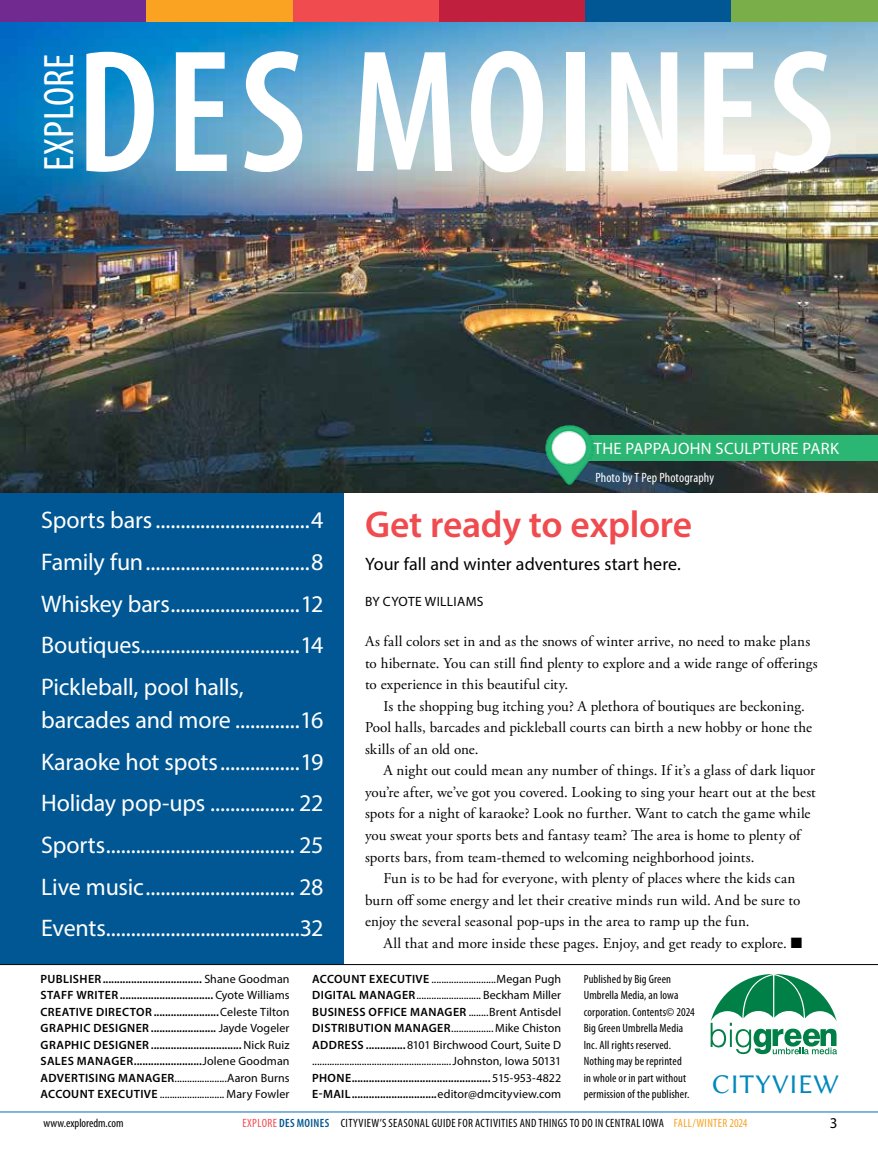
<style>
.page{position:relative;width:878px;height:1161px;background:#fff}
.page>*{position:absolute;margin:0;border:0;box-sizing:border-box;transform-origin:0 0}
.t1{font:600 condensed 176.1px "Myriad Pro";letter-spacing:.04em;color:#fff}
.t2{font:condensed 42.75px "Myriad Pro";letter-spacing:.01em;color:#fff}
.t3{font:600 37.5px "Myriad Pro";letter-spacing:-.01em;color:#f04b4f}
.t4{font:27.45px "Lin Biolinum";letter-spacing:.015em;color:#0088bd}
.t5{font:24px/41.7px "Myriad Pro";letter-spacing:-.01em;color:#fff;text-align:justify}
.t6{font:18px "Myriad Pro";color:#000}
.t7{font:16.5px "Myriad Pro";letter-spacing:.015em;color:#fff}
.t8{font:15px/21.6px "Adobe Garamond Pro";letter-spacing:.01em;color:#000}
.t9{font:15px "Myriad Pro";color:#000}
.t10{font:condensed 13.5px "Myriad Pro";letter-spacing:.005em;color:#fff}
.t11{font:13.5px "Myriad Pro";letter-spacing:.02em;color:#000}
.t12{font:12px/16.5px "Myriad Pro";letter-spacing:.005em;color:#000;text-align:justify}
.t13{font:600 12px/16.5px "Myriad Pro";letter-spacing:.035em;color:#000;text-align:justify}
.t14{font:condensed 12px/16.5px "Myriad Pro";letter-spacing:.015em;color:#000}
.s1{font-weight:400}
.s2{font-weight:600}
.s3{color:#f04b4f}
.s4{font-weight:600;color:#005793}
.s5{color:#faa222}
</style>
<div class="page">
<hr style="left:0;top:1112px;width:878px;height:1px;background:#006bb7">
<div style="left:0;top:0;width:146px;height:23px;background:#712b90"></div>
<div style="left:146px;top:0;width:147px;height:23px;background:#faa222"></div>
<div style="left:293px;top:0;width:146px;height:23px;background:#f04b4f"></div>
<div style="left:439px;top:0;width:146px;height:23px;background:#c11f3e"></div>
<div style="left:585px;top:0;width:147px;height:23px;background:#005793"></div>
<div style="left:731px;top:0;width:147px;height:23px;background:#7aae49"></div>
<div style="left:0;top:492px;width:343px;height:472px;background:#005793"></div>
<img style="left:0;top:23px;width:878px;height:469px">
<svg style="left:710px;top:974px;width:127px;height:80px"></svg>
<hr style="left:0;top:964px;width:878px;height:1px;background:#000">
<div style="left:566px;top:435px;width:312px;height:26px;background:#2bb673"></div>
<img style="left:541px;top:419px;width:52px;height:72px">
<h2 class="t2" style="left:33px;top:171px;width:119px;rotate:-90deg">EXPLORE</h2>
<h1 class="t1" style="left:76px;top:4px;width:760px">DES MOINES</h1>
<h3 class="t5" style="left:41px;top:499px;width:284px">Sports bars...............................4<br>Family fun.................................8<br>Whiskey bars..........................12<br>Boutiques................................14<br>Pickleball, pool halls,</h3>
<p class="t5" style="left:41px;top:699px;width:284px">barcades and more .............16<br>Karaoke hot spots................19<br>Holiday pop-ups ................. 22<br>Sports...................................... 25<br>Live music.............................. 28<br>Events.......................................32</p>
<p class="t7" style="left:594px;top:439px;width:247px">THE PAPPAJOHN SCULPTURE PARK</p>
<p class="t10" style="left:595px;top:469px;width:120px">Photo by T Pep Photography</p>
<h3 class="t3" style="left:365px;top:500px;width:329px">Get ready to explore</h3>
<p class="t6" style="left:365px;top:553px;width:317px">Your fall and winter adventures start here.</p>
<p class="t11" style="left:365px;top:593px;width:120px">BY CYOTE WILLIAMS</p>
<p class="t8" style="left:365px;top:631px;width:454px">As fall colors set in and as the snows of winter arrive, no need to make plans to hibernate. You can still find plenty to explore and a wide range of offerings to experience in this beautiful city.</p>
<p class="t8" style="left:365px;top:696px;width:448px;text-indent:18px">Is the shopping bug itching you? A plethora of boutiques are beckoning.<br>Pool halls, barcades and pickleball courts can birth a new hobby or hone the skills of an old one.</p>
<p class="t8" style="left:365px;top:760px;width:452px;text-indent:18px">A night out could mean any number of things. If it’s a glass of dark liquor you’re after, we’ve got you covered. Looking to sing your heart out at the best spots for a night of karaoke? Look no further. Want to catch the game while you sweat your sports bets and fantasy team? The area is home to plenty of sports bars, from team-themed to welcoming neighborhood joints.</p>
<p class="t8" style="left:365px;top:868px;width:437px;text-indent:18px">Fun is to be had for everyone, with plenty of places where the kids can burn off some energy and let their creative minds run wild. And be sure to enjoy the several seasonal pop-ups in the area to ramp up the fun.</p>
<p class="t8" style="left:383px;top:933px;width:420px">All that and more inside these pages. Enjoy, and get ready to explore. ■</p>
<p class="t13" style="left:41px;top:970px;width:250px">PUBLISHER................................... <span class="s1">Shane Goodman </span>STAFF WRITER................................. <span class="s1">Cyote Williams </span>CREATIVE DIRECTOR .......................<span class="s1">Celeste Tilton </span>GRAPHIC DESIGNER ....................... <span class="s1">Jayde Vogeler </span>GRAPHIC DESIGNER ................................ <span class="s1">Nick Ruiz </span>SALES MANAGER........................<span class="s1">Jolene Goodman </span>ADVERTISING MANAGER<span class="s1">.....................Aaron Burns </span>ACCOUNT EXECUTIVE <span class="s1">.......................... Mary Fowler</span></p>
<p class="t12" style="left:312px;top:970px;width:251px"><span class="s2">ACCOUNT EXECUTIVE</span> ..........................Megan Pugh <span class="s2">DIGITAL MANAGER</span>.......................... Beckham Miller <span class="s2">BUSINESS OFFICE MANAGER</span> ........Brent Antisdel <span class="s2">DISTRIBUTION MANAGER</span>................. Mike Chiston <span class="s2">ADDRESS ..............</span>8101 Birchwood Court, Suite D ........................................................Johnston, Iowa 50131<br><span class="s2">PHONE.................................................</span> 515-953-4822<br><span class="s2">E-MAIL..............................</span>editor@dmcityview.com</p>
<p class="t14" style="left:583px;top:971px;width:112px">Published by Big Green<br>Umbrella Media, an Iowa corporation. Contents© 2024<br>Big Green Umbrella Media<br>Inc. All rights reserved.<br>Nothing may be reprinted<br>in whole or in part without permission of the publisher.</p>
<h3 class="t4" style="left:712px;top:1068px;width:129px">CITYVIEW</h3>
<p class="t14" style="left:44px;top:1114px;width:82px">www.exploredm.com</p>
<p class="t14" style="left:242px;top:1114px;width:506px"><span class="s3">EXPLORE</span> <span class="s4">DES MOINES</span> CITYVIEW’S SEASONAL GUIDE FOR ACTIVITIES AND THINGS TO DO IN CENTRAL IOWA <span class="s5">FALL/WINTER 2024</span></p>
<p class="t9" style="left:829px;top:1114px;width:9px">3</p>
</div>
